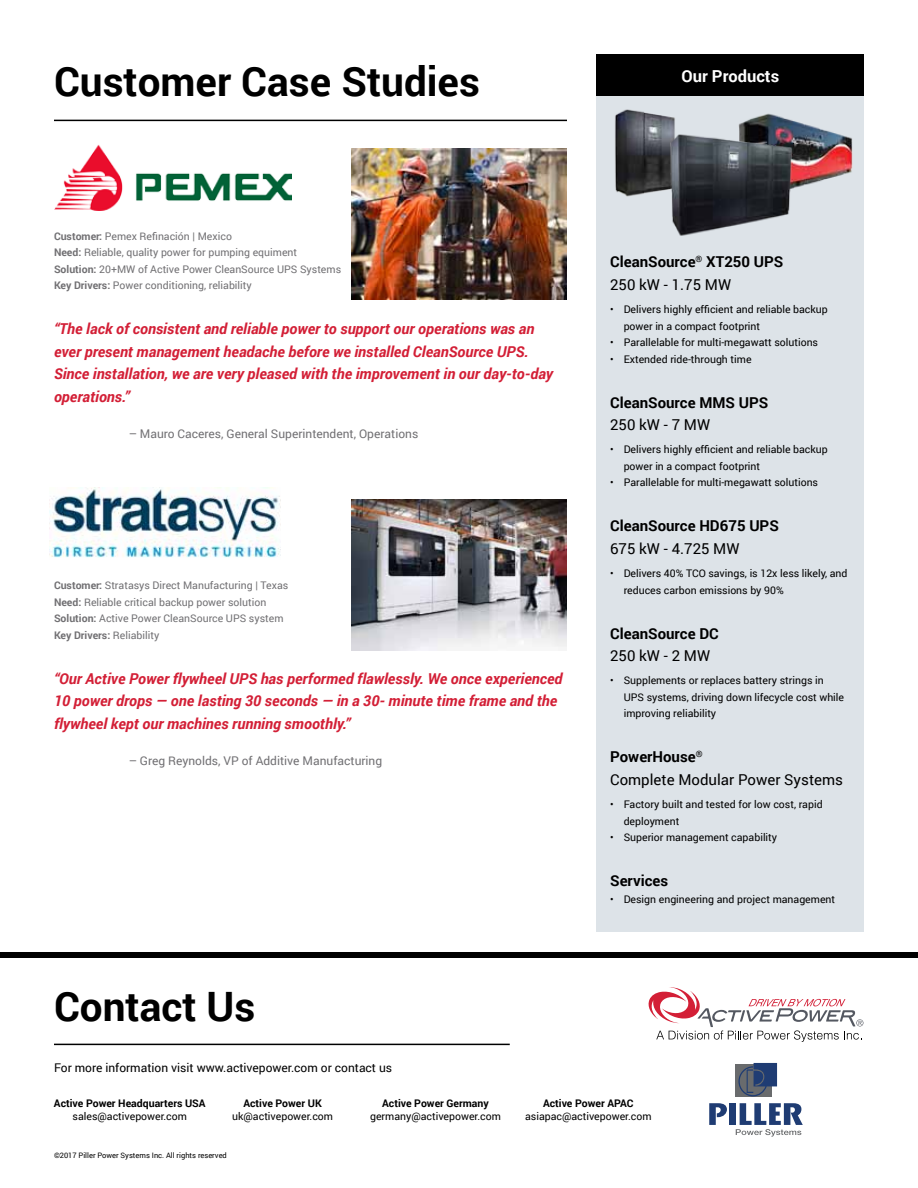
<style>
.page{position:relative;width:918px;height:1188px;background:#fff}
.page>*{position:absolute;margin:0;border:0;box-sizing:border-box;transform-origin:0 0}
.t1{font:700 40.5px "Roboto";color:#000}
.t2{font:700 16.5px "Roboto";color:#fff}
.t3{font:italic 700 15px/22.5px "Roboto";color:#d31f36}
.t4{font:700 15px/22.5px "Roboto";color:#000}
.t5{font:15px/22.5px "Roboto";color:#000}
.t6{font:12px "Roboto";color:#717073}
.t7{font:12px "Roboto";color:#000}
.t8{font:10.5px/16.5px "Roboto";color:#000}
.t9{font:10.5px/16.5px "Roboto";color:#717073}
.t10{font:700 10.5px "Roboto";color:#000}
.t11{font:7.5px "Roboto";color:#000}
.s1{font-weight:700}
.s2{font-weight:400}
</style>
<div class="page">
<hr style="left:54px;top:120px;width:513px;height:1px;background:#000">
<div style="left:597px;top:54px;width:267px;height:42px;background:#000"></div>
<div style="left:597px;top:96px;width:267px;height:836px;background:#dde3e8"></div>
<img style="left:351px;top:499px;width:216px;height:151px">
<img style="left:351px;top:148px;width:216px;height:152px">
<img style="left:54px;top:145px;width:237px;height:65px">
<img style="left:50px;top:488px;width:231px;height:70px">
<img style="left:596px;top:104px;width:79px;height:95px">
<img style="left:738px;top:113px;width:115px;height:74px">
<img style="left:661px;top:129px;width:138px;height:107px">
<div style="left:0;top:952px;width:918px;height:6px;background:#000"></div>
<hr style="left:54px;top:1044px;width:456px;height:1px;background:#000">
<svg style="left:649px;top:987px;width:214px;height:55px"></svg>
<div style="left:736px;top:1065px;width:36px;height:32px;background:#696b6d"></div>
<svg style="left:709px;top:1103px;width:18px;height:22px"></svg>
<div style="left:729px;top:1103px;width:7px;height:22px;background:#1f3c73"></div>
<svg style="left:736px;top:1103px;width:67px;height:34px"></svg>
<svg style="left:738px;top:1063px;width:39px;height:33px"></svg>
<h1 class="t1" style="left:54px;top:53px;width:427px">Customer Case Studies</h1>
<h2 class="t2" style="left:681px;top:64px;width:99px">Our Products</h2>
<p class="t9" style="left:54px;top:227px;width:289px"><span class="s1">Customer:</span> Pemex Refinación | Mexico<br><span class="s1">Need:</span> Reliable, quality power for pumping equiment <span class="s1">Solution:</span> 20+MW of Active Power CleanSource UPS Systems <span class="s1">Key Drivers:</span> Power conditioning, reliability</p>
<p class="t3" style="left:54px;top:317px;width:501px">“The lack of consistent and reliable power to support our operations was an ever present management headache before we installed CleanSource UPS.<br>Since installation, we are very pleased with the improvement in our day-to-day operations.”</p>
<p class="t6" style="left:129px;top:425px;width:291px">– Mauro Caceres, General Superintendent, Operations</p>
<p class="t9" style="left:54px;top:577px;width:236px"><span class="s1">Customer:</span> Stratasys Direct Manufacturing | Texas <span class="s1">Need:</span> Reliable critical backup power solution <span class="s1">Solution:</span> Active Power CleanSource UPS system <span class="s1">Key Drivers:</span> Reliability</p>
<h3 class="t3" style="left:54px;top:667px;width:510px">“Our Active Power flywheel UPS has performed flawlessly. We once experienced<br>10 power drops — one lasting 30 seconds — in a 30- minute time frame and the flywheel kept our machines running smoothly.”</h3>
<p class="t6" style="left:129px;top:752px;width:255px">– Greg Reynolds, VP of Additive Manufacturing</p>
<h1 class="t1" style="left:54px;top:978px;width:203px">Contact Us</h1>
<h3 class="t4" style="left:610px;top:250px;width:175px">CleanSource<sup>®</sup> XT250 UPS<br><span class="s2">250 kW - 1.75 MW</span></h3>
<p class="t8" style="left:624px;top:301px;width:206px;text-indent:-14px">• Delivers highly efficient and reliable backup power in a compact footprint</p>
<p class="t8" style="left:610px;top:334px;width:209px">• Parallelable for multi-megawatt solutions</p>
<p class="t8" style="left:610px;top:350px;width:143px">• Extended ride-through time</p>
<h3 class="t4" style="left:610px;top:390px;width:160px">CleanSource MMS UPS</h3>
<h3 class="t5" style="left:610px;top:413px;width:102px">250 kW - 7 MW</h3>
<p class="t8" style="left:624px;top:441px;width:206px;text-indent:-14px">• Delivers highly efficient and reliable backup power in a compact footprint</p>
<p class="t8" style="left:610px;top:474px;width:209px">• Parallelable for multi-megawatt solutions</p>
<h3 class="t4" style="left:610px;top:514px;width:170px">CleanSource HD675 UPS</h3>
<h3 class="t5" style="left:610px;top:537px;width:131px">675 kW - 4.725 MW</h3>
<p class="t8" style="left:624px;top:565px;width:225px;text-indent:-14px">• Delivers 40% TCO savings, is 12x less likely, and reduces carbon emissions by 90%</p>
<h3 class="t4" style="left:610px;top:621px;width:110px">CleanSource DC</h3>
<h3 class="t5" style="left:610px;top:644px;width:102px">250 kW - 2 MW</h3>
<p class="t8" style="left:624px;top:672px;width:222px;text-indent:-14px">• Supplements or replaces battery strings in<br>UPS systems, driving down lifecycle cost while improving reliability</p>
<h3 class="t5" style="left:610px;top:745px;width:234px"><span class="s1">PowerHouse</span><sup>®<br></sup>Complete Modular Power Systems</h3>
<p class="t8" style="left:624px;top:796px;width:200px;text-indent:-14px">• Factory built and tested for low cost, rapid deployment</p>
<p class="t8" style="left:610px;top:829px;width:169px">• Superior management capability</p>
<h3 class="t4" style="left:610px;top:869px;width:60px">Services</h3>
<p class="t8" style="left:610px;top:890px;width:227px">• Design engineering and project management</p>
<p class="t7" style="left:54px;top:1060px;width:340px">For more information visit www.activepower.com or contact us</p>
<p class="t10" style="left:54px;top:1096px;width:153px">Active Power Headquarters USA</p>
<p class="t8" style="left:73px;top:1107px;width:116px">sales@activepower.com</p>
<p class="t10" style="left:243px;top:1096px;width:80px">Active Power UK</p>
<p class="t8" style="left:232px;top:1107px;width:102px">uk@activepower.com</p>
<p class="t10" style="left:382px;top:1096px;width:108px">Active Power Germany</p>
<p class="t8" style="left:370px;top:1107px;width:132px">germany@activepower.com</p>
<p class="t11" style="left:54px;top:1150px;width:174px">©2017 Piller Power Systems Inc. All rights reserved</p>
<p class="t10" style="left:543px;top:1096px;width:92px">Active Power APAC</p>
<p class="t8" style="left:525px;top:1107px;width:128px">asiapac@activepower.com</p>
</div>
